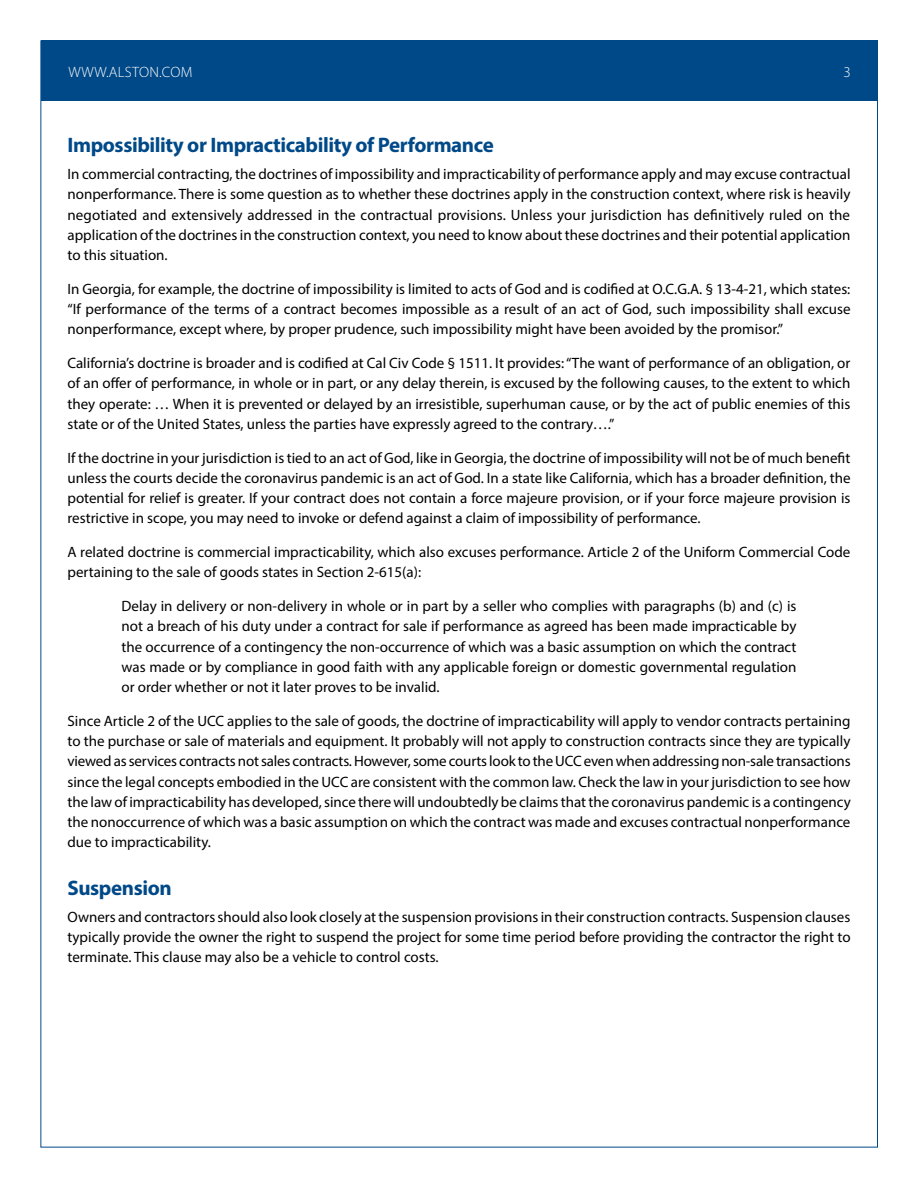
<style>
.page{position:relative;width:918px;height:1188px;background:#fff}
.page>*{position:absolute;margin:0;border:0;box-sizing:border-box;transform-origin:0 0}
.t1{font:700 21px "Myriad Pro";letter-spacing:-.02em;color:#004988}
.t2{font:15px/20.2px "Myriad Pro";color:#000;text-align:justify}
.t3{font:300 15px "Myriad Pro";letter-spacing:.02em;color:#fff}
</style>
<div class="page">
<div style="left:42px;top:40px;width:836px;height:61px;background:#004988"></div>
<p class="t3" style="left:68px;top:63px;width:126px">WWW.ALSTON.COM</p>
<p class="t3" style="left:843px;top:63px;width:9px">3</p>
<h1 class="t1" style="left:68px;top:131px;width:428px">Impossibility or Impracticability of Performance</h1>
<p class="t2" style="left:68px;top:164px;width:785px">In commercial contracting, the doctrines of impossibility and impracticability of performance apply and may excuse contractual nonperformance. There is some question as to whether these doctrines apply in the construction context, where risk is heavily negotiated and extensively addressed in the contractual provisions. Unless your jurisdiction has definitively ruled on the application of the doctrines in the construction context, you need to know about these doctrines and their potential application to this situation.</p>
<p class="t2" style="left:68px;top:278px;width:785px">In Georgia, for example, the doctrine of impossibility is limited to acts of God and is codified at O.C.G.A. § 13-4-21, which states: “If performance of the terms of a contract becomes impossible as a result of an act of God, such impossibility shall excuse nonperformance, except where, by proper prudence, such impossibility might have been avoided by the promisor.”</p>
<p class="t2" style="left:68px;top:353px;width:784px">California’s doctrine is broader and is codified at Cal Civ Code § 1511. It provides: “The want of performance of an obligation, or of an offer of performance, in whole or in part, or any delay therein, is excused by the following causes, to the extent to which they operate: … When it is prevented or delayed by an irresistible, superhuman cause, or by the act of public enemies of this state or of the United States, unless the parties have expressly agreed to the contrary….”</p>
<p class="t2" style="left:68px;top:447px;width:785px">If the doctrine in your jurisdiction is tied to an act of God, like in Georgia, the doctrine of impossibility will not be of much benefit unless the courts decide the coronavirus pandemic is an act of God. In a state like California, which has a broader definition, the potential for relief is greater. If your contract does not contain a force majeure provision, or if your force majeure provision is restrictive in scope, you may need to invoke or defend against a claim of impossibility of performance.</p>
<p class="t2" style="left:68px;top:542px;width:784px">A related doctrine is commercial impracticability, which also excuses performance. Article 2 of the Uniform Commercial Code pertaining to the sale of goods states in Section 2-615(a):</p>
<p class="t2" style="left:122px;top:596px;width:677px">Delay in delivery or non-delivery in whole or in part by a seller who complies with paragraphs (b) and (c) is not a breach of his duty under a contract for sale if performance as agreed has been made impracticable by the occurrence of a contingency the non-occurrence of which was a basic assumption on which the contract was made or by compliance in good faith with any applicable foreign or domestic governmental regulation or order whether or not it later proves to be invalid.</p>
<p class="t2" style="left:68px;top:710px;width:785px">Since Article 2 of the UCC applies to the sale of goods, the doctrine of impracticability will apply to vendor contracts pertaining to the purchase or sale of materials and equipment. It probably will not apply to construction contracts since they are typically viewed as services contracts not sales contracts. However, some courts look to the UCC even when addressing non-sale transactions since the legal concepts embodied in the UCC are consistent with the common law. Check the law in your jurisdiction to see how the law of impracticability has developed, since there will undoubtedly be claims that the coronavirus pandemic is a contingency the nonoccurrence of which was a basic assumption on which the contract was made and excuses contractual nonperformance due to impracticability.</p>
<h1 class="t1" style="left:68px;top:874px;width:106px">Suspension</h1>
<p class="t2" style="left:68px;top:906px;width:785px">Owners and contractors should also look closely at the suspension provisions in their construction contracts. Suspension clauses typically provide the owner the right to suspend the project for some time period before providing the contractor the right to terminate. This clause may also be a vehicle to control costs.</p>
</div>
